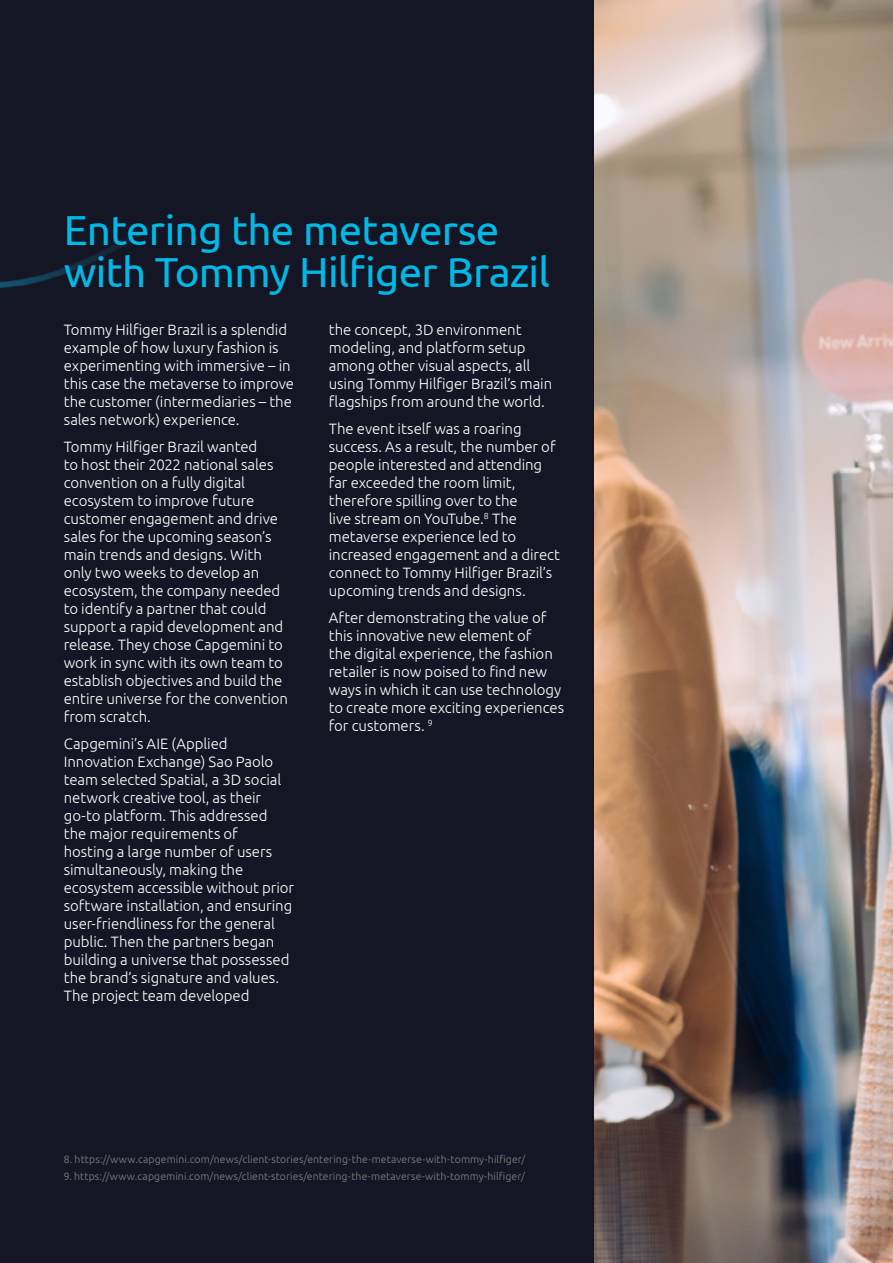
<style>
.page{position:relative;width:893px;height:1263px;background:#fff}
.page>*{position:absolute;margin:0;border:0;box-sizing:border-box;transform-origin:0 0}
.t1{font:42px/42px "Ubuntu";letter-spacing:-.015em;color:#00b9e7}
.t2{font:300 15px/18px "Ubuntu";letter-spacing:-.005em;color:#fff}
.t3{font:300 10.5px "Ubuntu";letter-spacing:.01em;color:#808285}
</style>
<div class="page">
<img style="left:594px;top:0;width:299px;height:1263px">
<div style="left:0;top:0;width:594px;height:1263px;background:#151625"></div>
<img style="left:0;top:236px;width:133px;height:52px">
<h1 class="t1" style="left:64px;top:208px;width:488px">Entering the metaverse with Tommy Hilfiger Brazil</h1>
<p class="t2" style="left:64px;top:320px;width:232px">Tommy Hilfiger Brazil is a splendid example of how luxury fashion is experimenting with immersive – in this case the metaverse to improve the customer (intermediaries – the sales network) experience.</p>
<p class="t2" style="left:64px;top:437px;width:226px">Tommy Hilfiger Brazil wanted<br>to host their 2022 national sales convention on a fully digital ecosystem to improve future customer engagement and drive sales for the upcoming season’s main trends and designs. With only two weeks to develop an ecosystem, the company needed to identify a partner that could support a rapid development and release. They chose Capgemini to work in sync with its own team to establish objectives and build the entire universe for the convention from scratch.</p>
<p class="t2" style="left:64px;top:734px;width:232px">Capgemini’s AIE (Applied<br>Innovation Exchange) Sao Paolo team selected Spatial, a 3D social network creative tool, as their go-to platform. This addressed<br>the major requirements of<br>hosting a large number of users simultaneously, making the ecosystem accessible without prior software installation, and ensuring user-friendliness for the general public. Then the partners began building a universe that possessed the brand’s signature and values.<br>The project team developed</p>
<p class="t2" style="left:329px;top:320px;width:225px">the concept, 3D environment modeling, and platform setup among other visual aspects, all using Tommy Hilfiger Brazil’s main flagships from around the world.</p>
<p class="t2" style="left:329px;top:419px;width:233px">The event itself was a roaring success. As a result, the number of people interested and attending far exceeded the room limit, therefore spilling over to the<br>live stream on YouTube.<sup>8</sup> The metaverse experience led to increased engagement and a direct connect to Tommy Hilfiger Brazil’s upcoming trends and designs.</p>
<p class="t2" style="left:329px;top:608px;width:237px">After demonstrating the value of this innovative new element of<br>the digital experience, the fashion retailer is now poised to find new ways in which it can use technology to create more exciting experiences for customers. <sup>9</sup></p>
<p class="t3" style="left:64px;top:1152px;width:463px">8. https://www.capgemini.com/news/client-stories/entering-the-metaverse-with-tommy-hilfiger/</p>
<p class="t3" style="left:64px;top:1170px;width:462px">9. https://www.capgemini.com/news/client-stories/entering-the-metaverse-with-tommy-hilfiger/</p>
</div>
